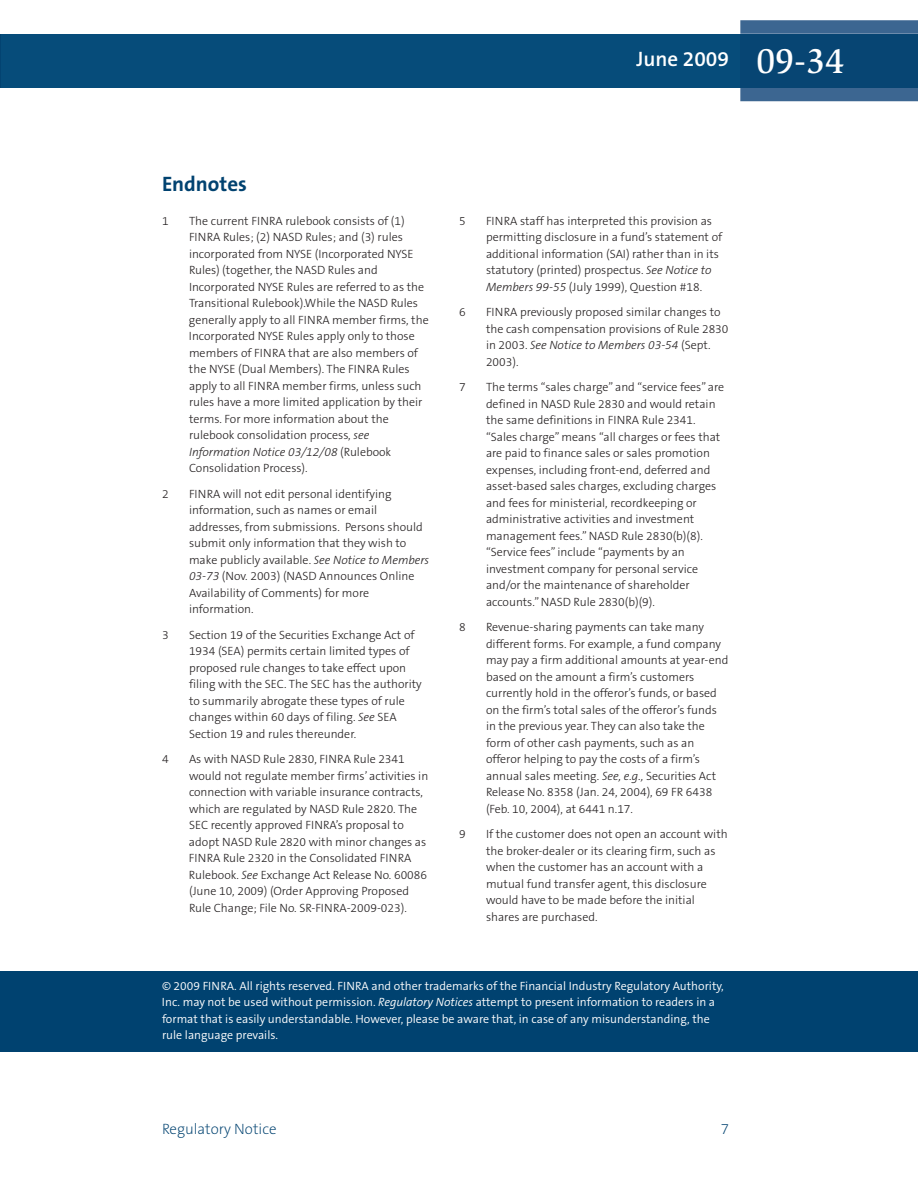
<style>
.page{position:relative;width:918px;height:1188px;background:#fff}
.page>*{position:absolute;margin:0;border:0;box-sizing:border-box;transform-origin:0 0}
.t1{font:500 36px "Slimbach LT";color:#fff}
.t2{font:600 21px "The Sans B6";color:#fff}
.t3{font:700 21px "The Sans B7";color:#004270}
.t4{font:200 15px "The Sans B2";color:#004270}
.t5{font:300 12px/16.5px "The Sans B3";color:#231f20}
.t6{font:300 12px/16.5px "The Sans B4";color:#fff}
.s1{font-style:italic}
</style>
<div class="page">
<div style="left:0;top:34px;width:740px;height:54px;background:#064c7a"></div>
<svg style="left:740px;top:20px;width:178px;height:81px;background:#3f6993"></svg>
<div style="left:740px;top:34px;width:178px;height:54px;background:#074573"></div>
<div style="left:0;top:971px;width:918px;height:81px;background:#004270"></div>
<hr style="left:0;top:34px;width:1px;height:54px;background:#034371">
<h2 class="t2" style="left:636px;top:48px;width:94px">June 2009</h2>
<h1 class="t1" style="left:756px;top:47px;width:90px">09-34</h1>
<h2 class="t3" style="left:162px;top:173px;width:86px">Endnotes</h2>
<p class="t5" style="left:162px;top:213px;width:8px">1</p>
<p class="t5" style="left:189px;top:213px;width:241px">The current FINRA rulebook consists of (1)<br>FINRA Rules; (2) NASD Rules; and (3) rules incorporated from NYSE (Incorporated NYSE Rules) (together, the NASD Rules and Incorporated NYSE Rules are referred to as the Transitional Rulebook).While the NASD Rules generally apply to all FINRA member firms, the Incorporated NYSE Rules apply only to those members of FINRA that are also members of the NYSE (Dual Members). The FINRA Rules apply to all FINRA member firms, unless such rules have a more limited application by their terms. For more information about the rulebook consolidation process, <span class="s1">see Information Notice 03/12/08</span> (Rulebook Consolidation Process).</p>
<p class="t5" style="left:162px;top:486px;width:8px">2</p>
<p class="t5" style="left:189px;top:486px;width:242px">FINRA will not edit personal identifying information, such as names or email addresses, from submissions. Persons should submit only information that they wish to make publicly available. <span class="s1">See Notice to Members 03-73</span> (Nov. 2003) (NASD Announces Online Availability of Comments) for more information.</p>
<p class="t5" style="left:162px;top:627px;width:8px">3</p>
<p class="t5" style="left:189px;top:627px;width:234px">Section 19 of the Securities Exchange Act of 1934 (SEA) permits certain limited types of proposed rule changes to take effect upon filing with the SEC. The SEC has the authority to summarily abrogate these types of rule changes within 60 days of filing. <span class="s1">See</span> SEA Section 19 and rules thereunder.</p>
<p class="t5" style="left:162px;top:752px;width:8px">4</p>
<p class="t5" style="left:189px;top:752px;width:241px">As with NASD Rule 2830, FINRA Rule 2341 would not regulate member firms’ activities in connection with variable insurance contracts, which are regulated by NASD Rule 2820. The SEC recently approved FINRA’s proposal to adopt NASD Rule 2820 with minor changes as FINRA Rule 2320 in the Consolidated FINRA Rulebook. <span class="s1">See</span> Exchange Act Release No. 60086 (June 10, 2009) (Order Approving Proposed Rule Change; File No. SR-FINRA-2009-023).</p>
<p class="t5" style="left:459px;top:213px;width:8px">5</p>
<p class="t5" style="left:486px;top:213px;width:238px">FINRA staff has interpreted this provision as permitting disclosure in a fund’s statement of additional information (SAI) rather than in its statutory (printed) prospectus. <span class="s1">See Notice to Members 99-55</span> (July 1999), Question #18.</p>
<p class="t5" style="left:459px;top:305px;width:8px">6</p>
<p class="t5" style="left:486px;top:305px;width:244px">FINRA previously proposed similar changes to the cash compensation provisions of Rule 2830 in 2003. <span class="s1">See Notice to Members 03-54</span> (Sept.<br>2003).</p>
<p class="t5" style="left:459px;top:380px;width:8px">7</p>
<p class="t5" style="left:486px;top:380px;width:240px">The terms “sales charge” and “service fees” are defined in NASD Rule 2830 and would retain the same definitions in FINRA Rule 2341. “Sales charge”means “all charges or fees that are paid to finance sales or sales promotion expenses, including front-end, deferred and asset-based sales charges, excluding charges and fees for ministerial, recordkeeping or administrative activities and investment management fees.” NASD Rule 2830(b)(8). “Service fees”include “payments by an investment company for personal service and/or the maintenance of shareholder accounts.” NASD Rule 2830(b)(9).</p>
<p class="t5" style="left:459px;top:620px;width:8px">8</p>
<p class="t5" style="left:486px;top:620px;width:244px">Revenue-sharing payments can take many different forms. For example, a fund company may pay a firm additional amounts at year-end based on the amount a firm’s customers currently hold in the offeror’s funds, or based on the firm’s total sales of the offeror’s funds in the previous year. They can also take the form of other cash payments, such as an offeror helping to pay the costs of a firm’s annual sales meeting. <span class="s1">See, e.g.,</span> Securities Act Release No. 8358 (Jan. 24, 2004), 69 FR 6438 (Feb. 10, 2004), at 6441 n.17.</p>
<p class="t5" style="left:459px;top:827px;width:8px">9</p>
<p class="t5" style="left:486px;top:827px;width:243px">If the customer does not open an account with the broker-dealer or its clearing firm, such as when the customer has an account with a mutual fund transfer agent, this disclosure would have to be made before the initial shares are purchased.</p>
<p class="t6" style="left:162px;top:978px;width:563px">© 2009 FINRA. All rights reserved. FINRA and other trademarks of the Financial Industry Regulatory Authority, Inc. may not be used without permission. <span class="s1">Regulatory Notices</span> attempt to present information to readers in a format that is easily understandable. However, please be aware that, in case of any misunderstanding, the rule language prevails.</p>
<p class="t4" style="left:162px;top:1121px;width:116px">Regulatory Notice</p>
<p class="t4" style="left:721px;top:1121px;width:10px">7</p>
</div>
